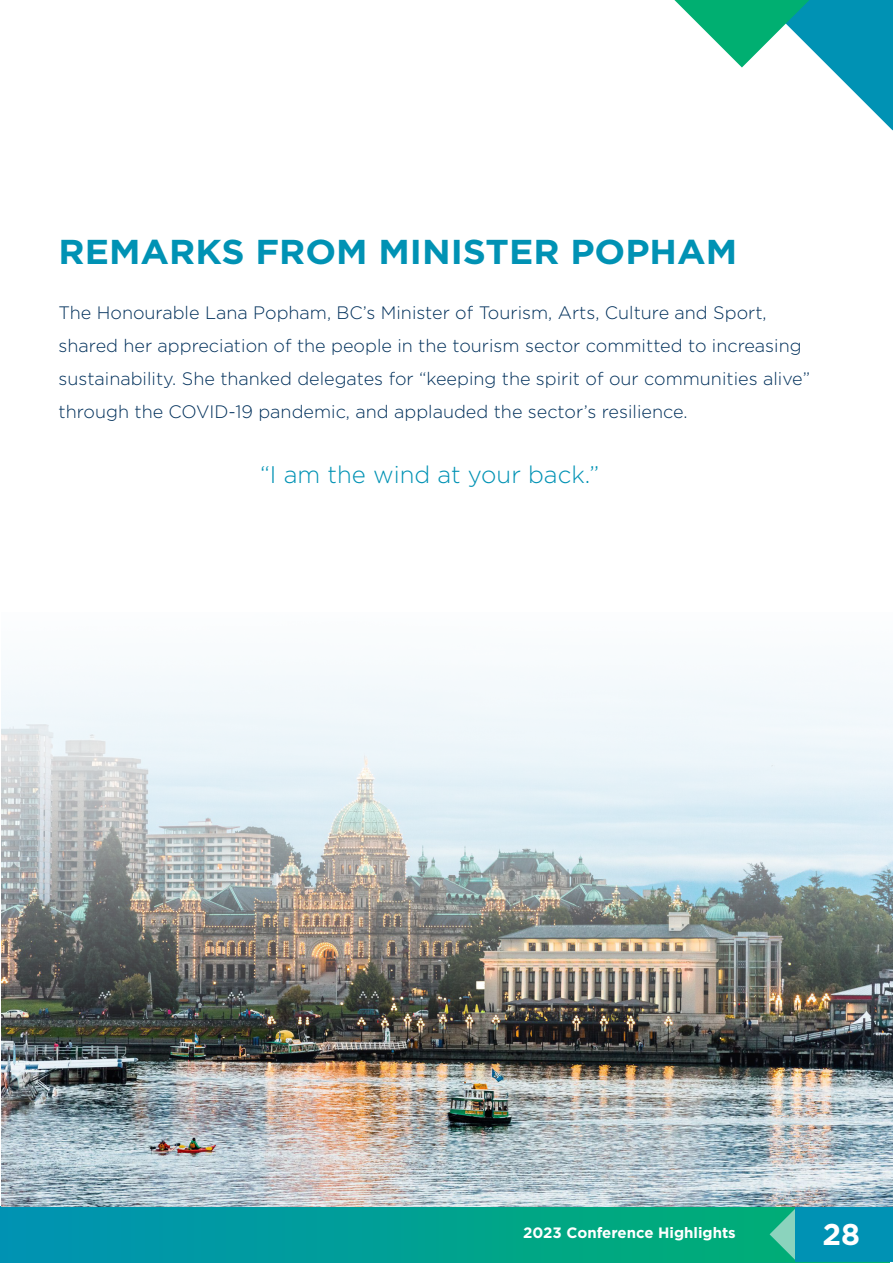
<style>
.page{position:relative;width:893px;height:1263px;background:#fff}
.page>*{position:absolute;margin:0;border:0;box-sizing:border-box;transform-origin:0 0}
.t1{font:700 34.5px "Gotham";color:#0092b4;scale:1.05 1}
.t2{font:700 30px "Gotham";color:#fff}
.t3{font:300 24px "Gotham";color:#0092b4}
.t4{font:300 18px/33px "Gotham";color:#00305b}
.t5{font:700 15px "Gotham";color:#fff}
</style>
<div class="page">
<svg style="left:0;top:1207px;width:796px;height:55px;background:#009f94"></svg>
<svg style="left:770px;top:1208px;width:26px;height:53px"></svg>
<div style="left:796px;top:1207px;width:97px;height:55px;background:#0092b4"></div>
<svg style="left:674px;top:0;width:219px;height:130px"></svg>
<img style="left:2px;top:675px;width:891px;height:532px">
<p class="t1" style="left:59px;top:232px;width:648px">REMARKS FROM MINISTER POPHAM</p>
<p class="t4" style="left:59px;top:296px;width:753px">The Honourable Lana Popham, BC’s Minister of Tourism, Arts, Culture and Sport, shared her appreciation of the people in the tourism sector committed to increasing sustainability. She thanked delegates for “keeping the spirit of our communities alive” through the COVID-19 pandemic, and applauded the sector’s resilience.</p>
<p class="t3" style="left:260px;top:461px;width:341px">“I am the wind at your back.”</p>
<p class="t5" style="left:523px;top:1224px;width:214px">2023 Conference Highlights</p>
<p class="t2" style="left:822px;top:1217px;width:39px">28</p>
</div>
